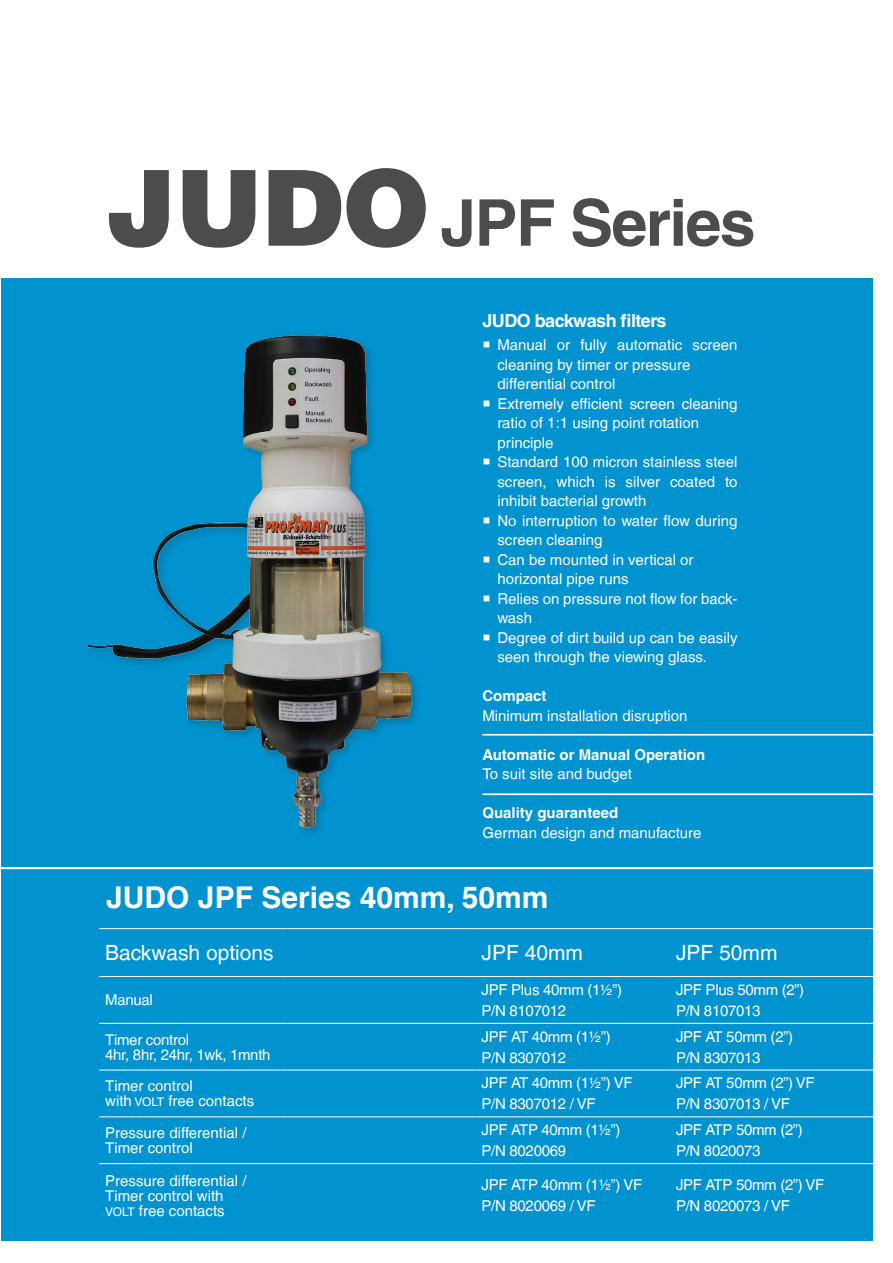
<style>
.page{position:relative;width:893px;height:1263px;background:#fff}
.page>*{position:absolute;margin:0;border:0;box-sizing:border-box;transform-origin:0 0}
.t1{font:700 64.5px "Helvetica LT";letter-spacing:-.025em;color:#4b4c4d}
.t2{font:700 30px "Helvetica LT";color:#fff}
.t3{font:21px "Helvetica LT";color:#fff}
.t4{font:700 18px "Helvetica LT";letter-spacing:-.03em;color:#fff}
.t5{font:15px/19.5px "Helvetica LT";color:#fff}
.t6{font:15px/21px "Helvetica LT";letter-spacing:-.02em;color:#fff}
.t7{font:700 15px "Helvetica LT";color:#fff}
.s1{font-weight:900;font-size:105px}
.s2{font-size:12px}
</style>
<div class="page">
<div style="left:1px;top:278px;width:871px;height:962px;background:#0093d0"></div>
<hr style="left:0;top:867px;width:893px;height:2px;background:#fff">
<hr style="left:476px;top:928px;width:194px;height:1px;background:#fff">
<hr style="left:670px;top:928px;width:222px;height:1px;background:#fff">
<hr style="left:99px;top:976px;width:189px;height:1px;background:#fff">
<hr style="left:288px;top:976px;width:188px;height:1px;background:#fff">
<hr style="left:476px;top:976px;width:194px;height:1px;background:#fff">
<hr style="left:670px;top:976px;width:222px;height:1px;background:#fff">
<hr style="left:99px;top:1023px;width:189px;height:1px;background:#fff">
<hr style="left:288px;top:1023px;width:188px;height:1px;background:#fff">
<hr style="left:476px;top:1023px;width:194px;height:1px;background:#fff">
<hr style="left:670px;top:1023px;width:222px;height:1px;background:#fff">
<hr style="left:99px;top:1070px;width:189px;height:1px;background:#fff">
<hr style="left:288px;top:1070px;width:188px;height:1px;background:#fff">
<hr style="left:476px;top:1070px;width:194px;height:1px;background:#fff">
<hr style="left:670px;top:1070px;width:222px;height:1px;background:#fff">
<hr style="left:99px;top:1116px;width:189px;height:1px;background:#fff">
<hr style="left:288px;top:1116px;width:188px;height:1px;background:#fff">
<hr style="left:476px;top:1116px;width:194px;height:1px;background:#fff">
<hr style="left:670px;top:1116px;width:222px;height:1px;background:#fff">
<hr style="left:99px;top:1163px;width:189px;height:1px;background:#fff">
<hr style="left:288px;top:1163px;width:188px;height:1px;background:#fff">
<hr style="left:476px;top:1163px;width:194px;height:1px;background:#fff">
<hr style="left:670px;top:1163px;width:222px;height:1px;background:#fff">
<div style="left:82px;top:329px;width:434px;height:603px;background:#0093d0"></div>
<img style="left:88px;top:335px;width:330px;height:499px">
<hr style="left:482px;top:734px;width:404px;height:1px;background:#fff">
<hr style="left:482px;top:793px;width:404px;height:2px;background:#fff">
<h1 class="t1" style="left:106px;top:184px;width:651px"><span class="s1">JUDO</span> JPF Series</h1>
<p class="t4" style="left:482px;top:309px;width:186px">JUDO backwash filters</p>
<p class="t5" style="left:497px;top:335px;width:242px;text-indent:-15px">○ Manual or fully automatic screen cleaning by timer or pressure differential control</p>
<p class="t5" style="left:497px;top:394px;width:242px;text-indent:-15px">○ Extremely efficient screen cleaning ratio of 1:1 using point rotation principle</p>
<p class="t5" style="left:497px;top:452px;width:242px;text-align:justify;text-indent:-15px">○ Standard 100 micron stainless steel screen, which is silver coated to inhibit bacterial growth</p>
<p class="t5" style="left:497px;top:511px;width:242px;text-indent:-15px">○ No interruption to water flow during screen cleaning</p>
<p class="t5" style="left:497px;top:550px;width:198px;text-indent:-15px">○ Can be mounted in vertical or horizontal pipe runs</p>
<p class="t5" style="left:497px;top:589px;width:242px;text-indent:-15px">○ Relies on pressure not flow for back&shy;wash</p>
<p class="t5" style="left:497px;top:628px;width:242px;text-indent:-15px">○ Degree of dirt build up can be easily seen through the viewing glass.</p>
<p class="t7" style="left:482px;top:687px;width:66px">Compact</p>
<p class="t5" style="left:482px;top:705px;width:207px">Minimum installation disruption</p>
<p class="t7" style="left:482px;top:745px;width:224px">Automatic or Manual Operation</p>
<p class="t5" style="left:482px;top:764px;width:151px">To suit site and budget</p>
<p class="t7" style="left:482px;top:804px;width:137px">Quality guaranteed</p>
<p class="t5" style="left:482px;top:822px;width:221px">German design and manufacture</p>
<h2 class="t2" style="left:106px;top:879px;width:444px">JUDO JPF Series 40mm, 50mm</h2>
<h3 class="t3" style="left:105px;top:940px;width:170px">Backwash options</h3>
<h3 class="t3" style="left:482px;top:940px;width:103px">JPF 40mm</h3>
<h3 class="t3" style="left:676px;top:940px;width:103px">JPF 50mm</h3>
<p class="t5" style="left:105px;top:990px;width:49px">Manual</p>
<p class="t6" style="left:482px;top:979px;width:142px">JPF Plus 40mm (1½”)<br>P/N 8107012</p>
<p class="t6" style="left:676px;top:979px;width:130px">JPF Plus 50mm (2”)<br>P/N 8107013</p>
<p class="t6" style="left:105px;top:1032px;width:167px;line-height:15px">Timer control<br>4hr, 8hr, 24hr, 1wk, 1mnth</p>
<p class="t6" style="left:482px;top:1026px;width:131px">JPF AT 40mm (1½”)<br>P/N 8307012</p>
<p class="t6" style="left:676px;top:1026px;width:119px">JPF AT 50mm (2”)<br>P/N 8307013</p>
<p class="t5" style="left:105px;top:1078px;width:150px;line-height:15px">Timer control<br>with <span class="s2">VOLT</span> free contacts</p>
<p class="t6" style="left:482px;top:1072px;width:152px">JPF AT 40mm (1½”) VF<br>P/N 8307012 / VF</p>
<p class="t6" style="left:676px;top:1072px;width:140px">JPF AT 50mm (2”) VF<br>P/N 8307013 / VF</p>
<p class="t5" style="left:105px;top:1125px;width:143px;line-height:15px">Pressure differential /<br>Timer control</p>
<p class="t6" style="left:482px;top:1119px;width:140px">JPF ATP 40mm (1½”)<br>P/N 8020069</p>
<p class="t6" style="left:676px;top:1119px;width:128px">JPF ATP 50mm (2”)<br>P/N 8020073</p>
<p class="t5" style="left:105px;top:1173px;width:143px;line-height:15px">Pressure differential /<br>Timer control with<br><span class="s2">VOLT</span> free contacts</p>
<p class="t6" style="left:482px;top:1174px;width:162px">JPF ATP 40mm (1½”) VF<br>P/N 8020069 / VF</p>
<p class="t6" style="left:676px;top:1174px;width:150px">JPF ATP 50mm (2”) VF<br>P/N 8020073 / VF</p>
</div>
